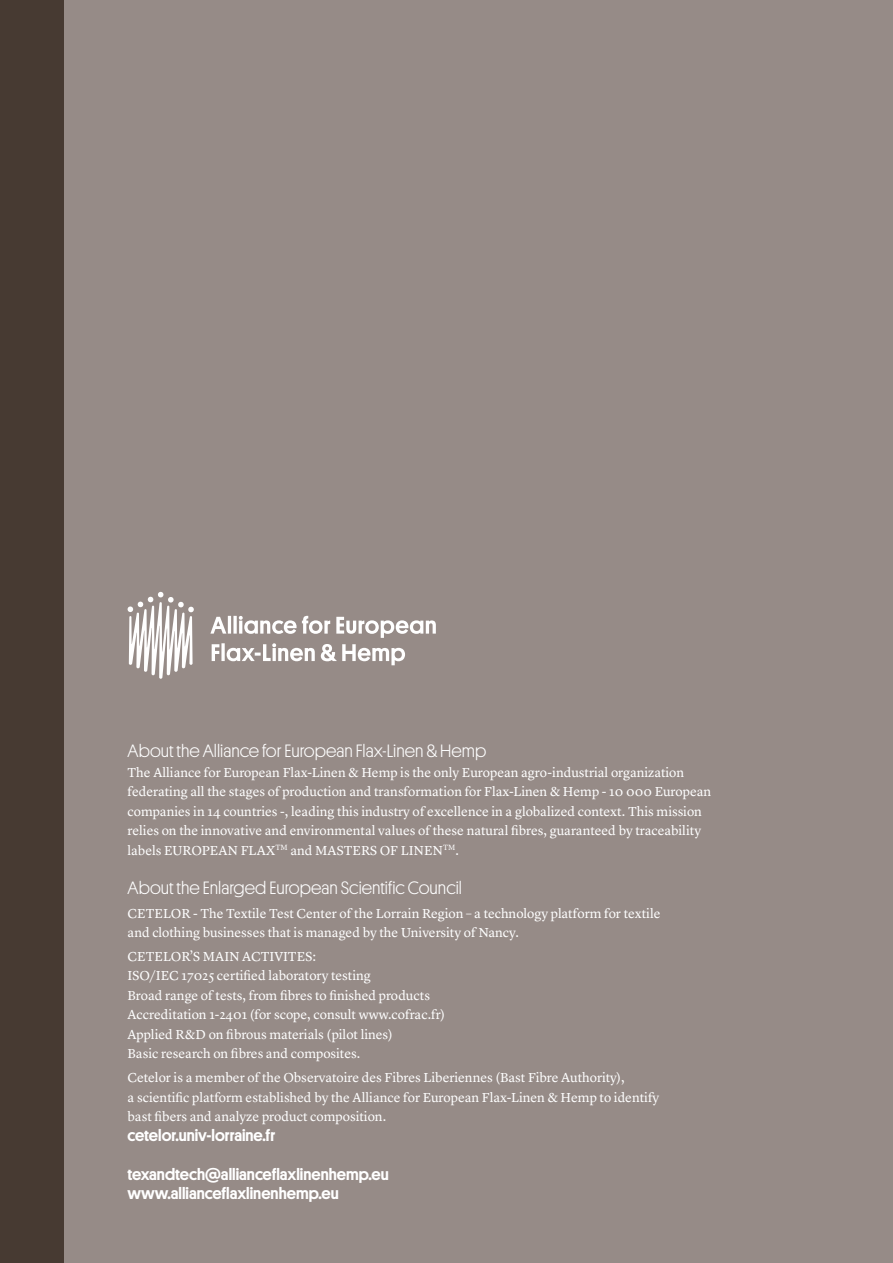
<style>
.page{position:relative;width:893px;height:1263px;background:#968b87}
.page>*{position:absolute;margin:0;border:0;box-sizing:border-box;transform-origin:0 0}
.t1{font:300 18px "Platform";color:#fff}
.t2{font:500 16.5px/19.5px "Platform";color:#fff}
.t3{font:13.5px/19.5px "Lyon Text";color:#fff}
</style>
<div class="page">
<div style="left:0;top:0;width:64px;height:1263px;background:#473a32"></div>
<svg style="left:210px;top:616px;width:226px;height:49px"></svg>
<svg style="left:128px;top:592px;width:66px;height:87px"></svg>
<h1 class="t1" style="left:128px;top:738px;width:360px">About the Alliance for European Flax-Linen &amp; Hemp</h1>
<p class="t3" style="left:128px;top:761px;width:585px">The Alliance for European Flax-Linen &amp; Hemp is the only European agro-industrial organization federating all the stages of production and transformation for Flax-Linen &amp; Hemp - 10 000 European companies in 14 countries -, leading this industry of excellence in a globalized context. This mission relies on the innovative and environmental values of these natural fibres, guaranteed by traceability labels EUROPEAN FLAX<sup>TM</sup> and MASTERS OF LINEN<sup>TM</sup>.</p>
<h1 class="t1" style="left:128px;top:875px;width:336px">About the Enlarged European Scientific Council</h1>
<p class="t3" style="left:128px;top:902px;width:534px">CETELOR - The Textile Test Center of the Lorrain Region – a technology platform for textile and clothing businesses that is managed by the University of Nancy.</p>
<p class="t3" style="left:128px;top:945px;width:319px">CETELOR’S MAIN ACTIVITES:<br>ISO/IEC 17025 certified laboratory testing<br>Broad range of tests, from fibres to finished products Accreditation 1-2401 (for scope, consult www.cofrac.fr)<br>Applied R&amp;D on fibrous materials (pilot lines)<br>Basic research on fibres and composites.</p>
<p class="t3" style="left:128px;top:1067px;width:533px">Cetelor is a member of the Observatoire des Fibres Liberiennes (Bast Fibre Authority),<br>a scientific platform established by the Alliance for European Flax-Linen &amp; Hemp to identify bast fibers and analyze product composition.</p>
<p class="t2" style="left:128px;top:1124px;width:149px">cetelor.univ-lorraine.fr</p>
<p class="t2" style="left:128px;top:1163px;width:263px">texandtech@allianceflaxlinenhemp.eu www.allianceflaxlinenhemp.eu</p>
</div>
